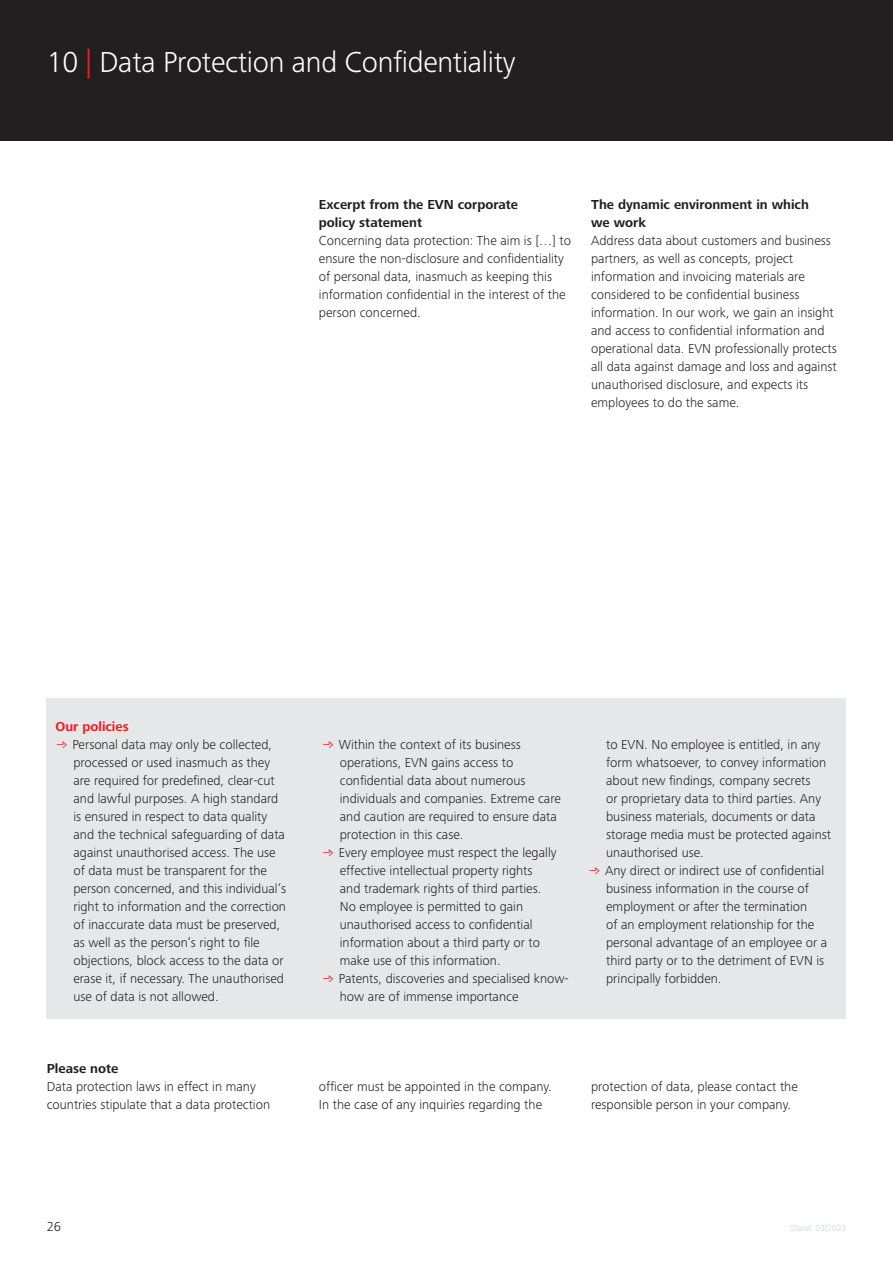
<style>
.page{position:relative;width:893px;height:1263px;background:#fff}
.page>*{position:absolute;margin:0;border:0;box-sizing:border-box;transform-origin:0 0}
.t1{font:300 30px "Frutiger Nextfor EVN";letter-spacing:-.01em;color:#fff}
.englisch{font:300 13.5px/18px "Frutiger Nextfor EVN";color:#231f20}
.englisch-2{font:700 13.5px "Frutiger Next For EVN";color:#231f20}
.t2{font:700 13.5px "Frutiger Next For EVN";color:#ee1d23}
.t3{font:300 9px "Frutiger Nextfor EVN";color:#cfd2d2}
.s1{color:#ee1d23}
.s2{font-size:8.4px}
</style>
<div class="page">
<div style="left:0;top:0;width:893px;height:140px;background:#231f20"></div>
<div style="left:47px;top:698px;width:799px;height:321px;background:#e6e7e9"></div>
<p class="t1" style="left:47px;top:45px;width:470px">10 <span class="s1">|</span> Data Protection and Confidentiality</p>
<p class="englisch-2" style="left:319px;top:197px;width:201px">Excerpt from the EVN corporate</p>
<p class="englisch-2" style="left:319px;top:215px;width:105px">policy statement</p>
<p class="englisch" style="left:319px;top:231px;width:254px">Concerning data protection: The aim is […] to ensure the non-disclosure and confidentiality of personal data, inasmuch as keeping this information confidential in the interest of the person concerned.</p>
<p class="englisch-2" style="left:591px;top:197px;width:219px">The dynamic environment in which</p>
<p class="englisch-2" style="left:591px;top:215px;width:56px">we work</p>
<p class="englisch" style="left:591px;top:231px;width:247px">Address data about customers and business partners, as well as concepts, project information and invoicing materials are considered to be confidential business information. In our work, we gain an insight and access to confidential information and operational data. EVN professionally protects all data against damage and loss and against unauthorised disclosure, and expects its employees to do the same.</p>
<p class="t2" style="left:55px;top:719px;width:75px">Our policies</p>
<p class="englisch" style="left:73px;top:735px;width:214px;text-indent:-18px"><span class="s1">•</span> Personal data may only be collected, processed or used inasmuch as they are required for predefined, clear-cut and lawful purposes. A high standard is ensured in respect to data quality and the technical safeguarding of data against unauthorised access. The use of data must be transparent for the person concerned, and this individual’s right to information and the correction of inaccurate data must be preserved, as well as the person’s right to file objections, block access to the data or erase it, if necessary. The unauthorised use of data is not allowed.</p>
<p class="englisch" style="left:340px;top:735px;width:223px;text-indent:-18px"><span class="s1">•</span> Within the context of its business operations, EVN gains access to confidential data about numerous individuals and companies. Extreme care and caution are required to ensure data protection in this case.</p>
<p class="englisch" style="left:340px;top:843px;width:218px;text-indent:-18px"><span class="s1">•</span> Every employee must respect the legally effective intellectual property rights and trademark rights of third parties.<br>No employee is permitted to gain unauthorised access to confidential information about a third party or to make use of this information.</p>
<p class="englisch" style="left:340px;top:969px;width:231px;text-indent:-18px"><span class="s1">•</span> Patents, discoveries and specialised know&shy;how are of immense importance</p>
<p class="englisch" style="left:606px;top:735px;width:226px">to EVN. No employee is entitled, in any form whatsoever, to convey information about new findings, company secrets<br>or proprietary data to third parties. Any business materials, documents or data storage media must be protected against unauthorised use.</p>
<p class="englisch" style="left:606px;top:861px;width:223px;text-indent:-18px"><span class="s1">•</span> Any direct or indirect use of confidential business information in the course of employment or after the termination<br>of an employment relationship for the personal advantage of an employee or a third party or to the detriment of EVN is principally forbidden.</p>
<p class="englisch-2" style="left:47px;top:1061px;width:73px">Please note</p>
<p class="englisch" style="left:47px;top:1077px;width:225px">Data protection laws in effect in many countries stipulate that a data protection</p>
<p class="englisch" style="left:319px;top:1077px;width:234px">officer must be appointed in the company.</p>
<p class="englisch" style="left:319px;top:1095px;width:225px">In the case of any inquiries regarding the</p>
<p class="englisch" style="left:591px;top:1077px;width:208px">protection of data, please contact the responsible person in your company.</p>
<p class="englisch" style="left:47px;top:1217px;width:16px">26</p>
<p class="t3" style="left:790px;top:1222px;width:58px">Stand: 03<span class="s2">|</span>2023</p>
</div>
